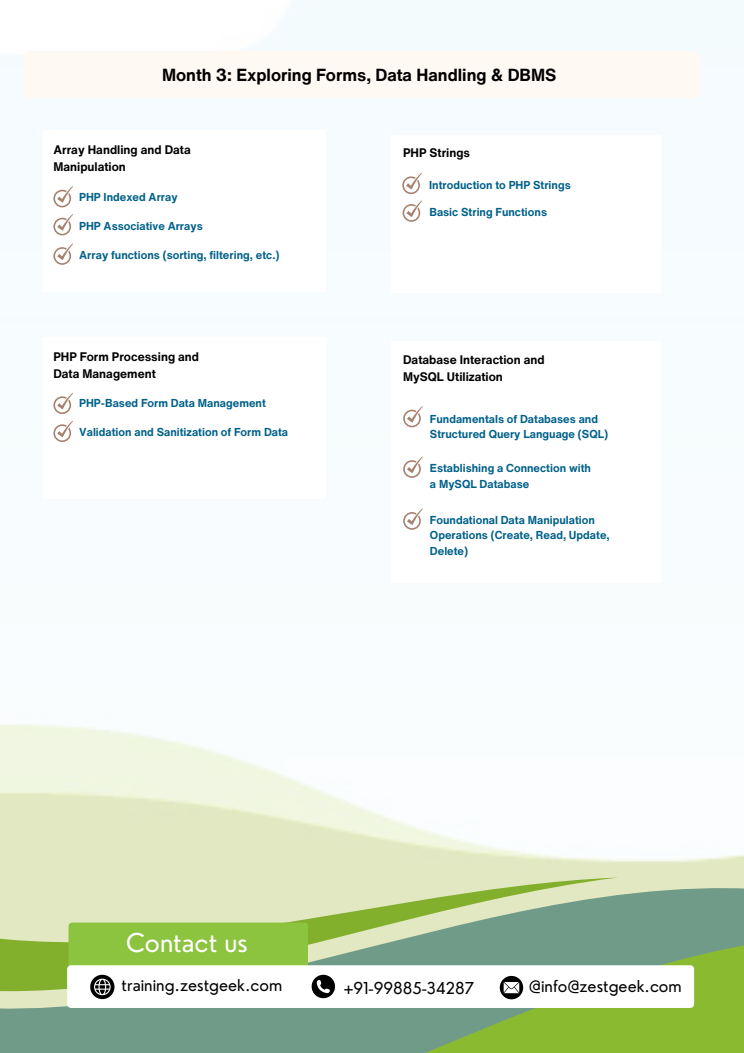
<style>
.page{position:relative;width:744px;height:1053px;background:#fff}
.page>*{position:absolute;margin:0;border:0;box-sizing:border-box;transform-origin:0 0}
.t1{font:25.24px "Nourd";color:#fff}
.t2{font:700 17.04px "Helvetica Now Text";color:#000}
.t3{font:16px "Nourd";color:#000}
.t4{font:700 12.12px/16.8px "Helvetica Now Text";color:#000}
.t5{font:700 11.24px/15.6px "Helvetica Now Text";color:#00618a}
</style>
<div class="page">
<img style="left:0;top:0;width:744px;height:1052px">
<svg style="left:67px;top:922px;width:627px;height:85px"></svg>
<div style="left:43px;top:130px;width:283px;height:162px;background:#fff"></div>
<div style="left:43px;top:337px;width:283px;height:162px;background:#fff"></div>
<div style="left:391px;top:135px;width:269px;height:157px;background:#fff"></div>
<div style="left:391px;top:341px;width:270px;height:242px;background:#fff"></div>
<svg style="left:53px;top:186px;width:20px;height:21px"></svg>
<svg style="left:53px;top:392px;width:20px;height:22px"></svg>
<svg style="left:53px;top:243px;width:20px;height:22px"></svg>
<svg style="left:53px;top:214px;width:20px;height:21px"></svg>
<svg style="left:53px;top:420px;width:20px;height:22px"></svg>
<svg style="left:402px;top:173px;width:20px;height:21px"></svg>
<svg style="left:403px;top:406px;width:20px;height:21px"></svg>
<svg style="left:403px;top:200px;width:19px;height:22px"></svg>
<svg style="left:403px;top:456px;width:20px;height:22px"></svg>
<svg style="left:403px;top:508px;width:20px;height:21px"></svg>
<div style="left:23px;top:51px;width:677px;height:47px;background:#fff9f4;border-radius:5px"></div>
<p class="t2" style="left:162px;top:62px;width:396px">Month 3: Exploring Forms, Data Handling &amp; DBMS</p>
<p class="t4" style="left:53px;top:141px;width:139px">Array Handling and Data<br>Manipulation</p>
<p class="t5" style="left:79px;top:189px;width:100px">PHP Indexed Array</p>
<p class="t5" style="left:79px;top:218px;width:125px">PHP Associative Arrays</p>
<p class="t5" style="left:79px;top:247px;width:202px">Array functions (sorting, filtering, etc.)</p>
<p class="t4" style="left:53px;top:348px;width:147px">PHP Form Processing and<br>Data Management</p>
<p class="t5" style="left:79px;top:395px;width:188px">PHP-Based Form Data Management</p>
<p class="t5" style="left:79px;top:424px;width:210px">Validation and Sanitization of Form Data</p>
<p class="t4" style="left:403px;top:144px;width:68px">PHP Strings</p>
<p class="t5" style="left:429px;top:177px;width:143px">Introduction to PHP Strings</p>
<p class="t5" style="left:429px;top:204px;width:119px">Basic String Functions</p>
<p class="t4" style="left:403px;top:351px;width:143px">Database Interaction and<br>MySQL Utilization</p>
<p class="t5" style="left:430px;top:410px;width:180px">Fundamentals of Databases and<br>Structured Query Language (SQL)</p>
<p class="t5" style="left:430px;top:460px;width:163px">Establishing a Connection with a MySQL Database</p>
<p class="t5" style="left:430px;top:511px;width:181px">Foundational Data Manipulation<br>Operations (Create, Read, Update,<br>Delete)</p>
<p class="t1" style="left:126px;top:926px;width:123px">Contact us</p>
<h2 class="t3" style="left:122px;top:975px;width:162px">training.zestgeek.com</h2>
<p class="t3" style="left:344px;top:977px;width:132px">+91-99885-34287</p>
<p class="t3" style="left:529px;top:976px;width:154px">@info@zestgeek.com</p>
</div>
